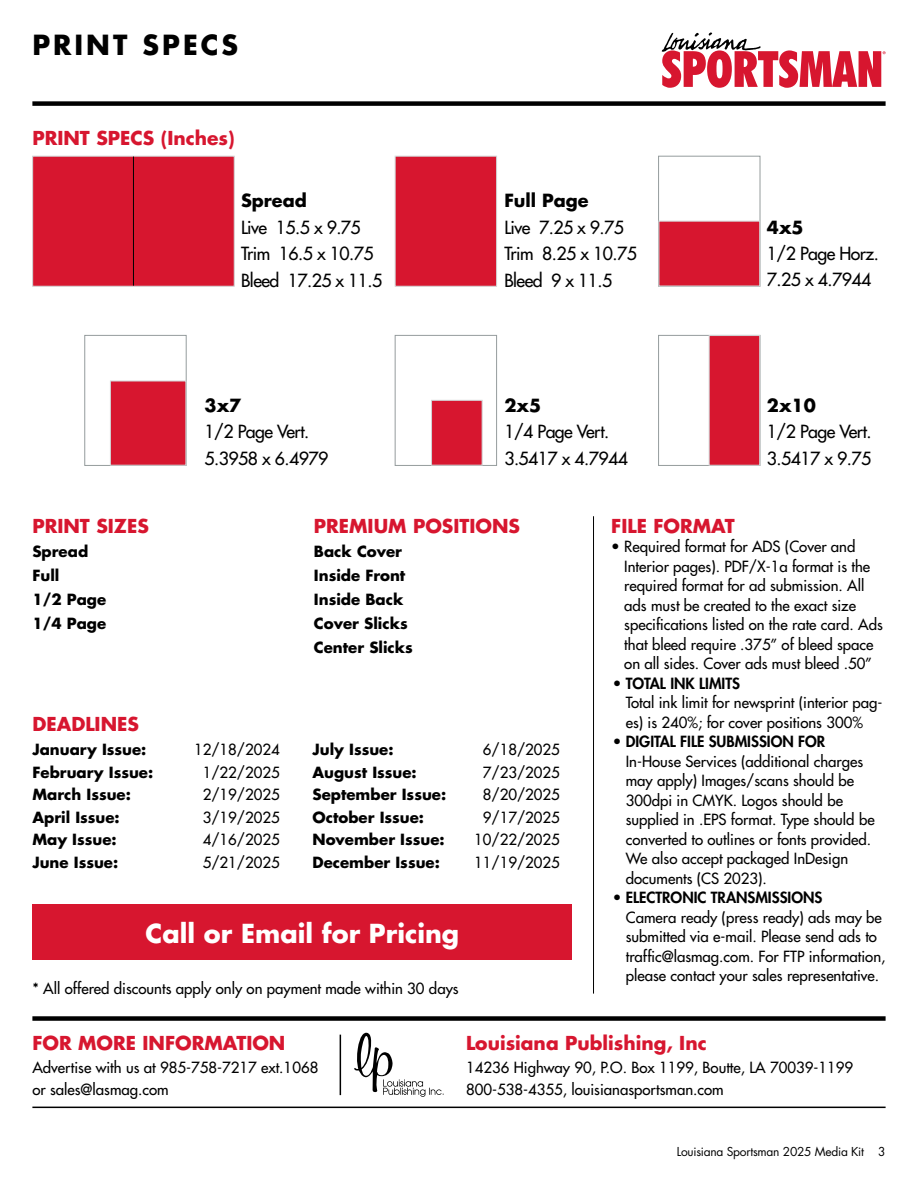
<style>
.page{position:relative;width:918px;height:1188px;background:#fff}
.page>*{position:absolute;margin:0;border:0;box-sizing:border-box;transform-origin:0 0}
.t1{font:700 27px "Futura Std";letter-spacing:.11em;color:#000}
.t2{font:700 25.5px "Futura Std";color:#fff}
.t3{font:700 18.75px "Futura Std";color:#d7162f}
.t4{font:500 17.7px/26.5px "Futura Std";letter-spacing:-.03em;color:#000}
.t5{font:700 17.7px "Futura Std";color:#000}
.t6{font:500 15px/19.5px "Futura Std";color:#000}
.t7{font:700 15px/24px "Futura Std";color:#000}
.t8{font:12px "Futura Std";letter-spacing:-.02em;color:#000}
.s1{font-weight:800}
</style>
<div class="page">
<svg style="left:662px;top:32px;width:224px;height:56px"></svg>
<div style="left:32px;top:101px;width:854px;height:5px;background:#000"></div>
<hr style="left:32px;top:1107px;width:854px;height:1px;background:#000">
<div style="left:32px;top:1016px;width:854px;height:5px;background:#000"></div>
<hr style="left:340px;top:1035px;width:1px;height:60px;background:#000">
<svg style="left:354px;top:1033px;width:89px;height:64px"></svg>
<div style="left:658px;top:335px;width:102px;height:131px;background:#fff;border:1px solid #959c9d"></div>
<div style="left:709px;top:335px;width:51px;height:130px;background:#d7162f;border:1px solid #d1d5d6"></div>
<div style="left:85px;top:335px;width:101px;height:131px;background:#fff;border:1px solid #959c9d"></div>
<div style="left:110px;top:381px;width:76px;height:84px;background:#d7162f"></div>
<div style="left:658px;top:156px;width:102px;height:130px;background:#fff;border:1px solid #959c9d"></div>
<div style="left:659px;top:221px;width:101px;height:65px;background:#d7162f;border:1px solid #d1d5d6"></div>
<div style="left:395px;top:156px;width:102px;height:130px;background:#d7162f;border:1px solid #d1d5d6"></div>
<div style="left:395px;top:335px;width:102px;height:131px;background:#fff;border:1px solid #959c9d"></div>
<div style="left:431px;top:400px;width:51px;height:65px;background:#d7162f;border:1px solid #d1d5d6"></div>
<div style="left:32px;top:156px;width:202px;height:130px;background:#d7162f;border:1px solid #d1d5d6"></div>
<hr style="left:133px;top:157px;width:1px;height:129px;background:#000">
<div style="left:32px;top:904px;width:540px;height:56px;background:#d7162f"></div>
<hr style="left:593px;top:516px;width:1px;height:478px;background:#000">
<h1 class="t1" style="left:32px;top:27px;width:207px">PRINT SPECS</h1>
<p class="t3" style="left:32px;top:126px;width:204px">PRINT SPECS (Inches)</p>
<p class="t5" style="left:241px;top:189px;width:67px">Spread</p>
<p class="t4" style="left:241px;top:214px;width:143px">Live 15.5 x 9.75<br>Trim 16.5 x 10.75<br>Bleed 17.25 x 11.5</p>
<p class="t5" style="left:205px;top:393px;width:38px">3x7</p>
<p class="t4" style="left:205px;top:418px;width:125px">1/2 Page Vert.<br>5.3958 x 6.4979</p>
<p class="t5" style="left:504px;top:189px;width:86px">Full Page</p>
<p class="t4" style="left:504px;top:214px;width:134px">Live 7.25 x 9.75<br>Trim 8.25 x 10.75<br>Bleed 9 x 11.5</p>
<p class="t5" style="left:504px;top:393px;width:38px">2x5</p>
<p class="t4" style="left:504px;top:418px;width:125px">1/4 Page Vert.<br>3.5417 x 4.7944</p>
<p class="t5" style="left:767px;top:215px;width:38px">4x5</p>
<p class="t4" style="left:767px;top:240px;width:113px">1/2 Page Horz.<br>7.25 x 4.7944</p>
<p class="t5" style="left:767px;top:393px;width:50px">2x10</p>
<p class="t4" style="left:767px;top:418px;width:106px">1/2 Page Vert.<br>3.5417 x 9.75</p>
<p class="t3" style="left:32px;top:513px;width:118px">PRINT SIZES</p>
<p class="t7" style="left:32px;top:539px;width:75px">Spread<br>Full<br>1/2 Page<br>1/4 Page</p>
<p class="t3" style="left:32px;top:711px;width:108px">DEADLINES</p>
<p class="t7" style="left:32px;top:738px;width:116px">January Issue:</p>
<p class="t6" style="left:194px;top:740px;width:87px">12/18/2024</p>
<p class="t7" style="left:32px;top:760px;width:122px">February Issue:</p>
<p class="t6" style="left:203px;top:763px;width:79px">1/22/2025</p>
<p class="t7" style="left:32px;top:783px;width:100px">March Issue:</p>
<p class="t6" style="left:203px;top:785px;width:79px">2/19/2025</p>
<p class="t7" style="left:32px;top:805px;width:89px">April Issue:</p>
<p class="t6" style="left:203px;top:808px;width:79px">3/19/2025</p>
<p class="t7" style="left:32px;top:828px;width:86px">May Issue:</p>
<p class="t6" style="left:203px;top:830px;width:79px">4/16/2025</p>
<p class="t7" style="left:32px;top:850px;width:87px">June Issue:</p>
<p class="t6" style="left:203px;top:853px;width:79px">5/21/2025</p>
<p class="t3" style="left:314px;top:513px;width:208px">PREMIUM POSITIONS</p>
<p class="t7" style="left:314px;top:539px;width:101px">Back Cover<br>Inside Front<br>Inside Back<br>Cover Slicks<br>Center Slicks</p>
<p class="t7" style="left:312px;top:738px;width:83px">July Issue:</p>
<p class="t6" style="left:483px;top:740px;width:79px">6/18/2025</p>
<p class="t7" style="left:312px;top:760px;width:106px">August Issue:</p>
<p class="t6" style="left:483px;top:763px;width:79px">7/23/2025</p>
<p class="t7" style="left:312px;top:783px;width:135px">September Issue:</p>
<p class="t6" style="left:483px;top:785px;width:79px">8/20/2025</p>
<p class="t7" style="left:312px;top:805px;width:113px">October Issue:</p>
<p class="t6" style="left:483px;top:808px;width:79px">9/17/2025</p>
<p class="t7" style="left:312px;top:828px;width:134px">November Issue:</p>
<p class="t6" style="left:474px;top:830px;width:87px">10/22/2025</p>
<p class="t7" style="left:312px;top:850px;width:129px">December Issue:</p>
<p class="t6" style="left:474px;top:853px;width:87px">11/19/2025</p>
<h2 class="t2" style="left:146px;top:916px;width:315px">Call or Email for Pricing</h2>
<p class="t6" style="left:32px;top:979px;width:428px">* All offered discounts apply only on payment made within 30 days</p>
<p class="t3" style="left:611px;top:513px;width:125px">FILE FORMAT</p>
<p class="t6" style="left:624px;top:537px;width:260px;text-indent:-13px">• Required format for ADS (Cover and Interior pages). PDF/X-1a format is the required format for ad submission. All ads must be created to the exact size specifications listed on the rate card. Ads that bleed require .375” of bleed space on all sides. Cover ads must bleed .50”</p>
<p class="t6" style="left:626px;top:673px;width:258px;text-indent:-13px">• <span class="s1">TOTAL INK LIMITS<br></span>Total ink limit for newsprint (interior pag&shy;es) is 240%; for cover positions 300%</p>
<p class="t6" style="left:626px;top:732px;width:250px;text-indent:-13px">• <span class="s1">DIGITAL FILE SUBMISSION FOR </span>In-House Services (additional charges may apply) Images/scans should be 300dpi in CMYK. Logos should be supplied in .EPS format. Type should be converted to outlines or fonts provided.<br>We also accept packaged InDesign documents (CS 2023).</p>
<p class="t6" style="left:626px;top:888px;width:261px;text-indent:-13px">• <span class="s1">ELECTRONIC TRANSMISSIONS<br></span>Camera ready (press ready) ads may be submitted via e-mail. Please send ads to traffic@lasmag.com. For FTP information, please contact your sales representative.</p>
<p class="t3" style="left:32px;top:1031px;width:255px">FOR MORE INFORMATION</p>
<p class="t6" style="left:32px;top:1056px;width:287px;line-height:22.5px">Advertise with us at 985-758-7217 ext.1068 or sales@lasmag.com</p>
<p class="t3" style="left:466px;top:1031px;width:242px">Louisiana Publishing, Inc</p>
<p class="t6" style="left:466px;top:1056px;width:389px;line-height:22.5px">14236 Highway 90, P.O. Box 1199, Boutte, LA 70039-1199<br>800-538-4355, louisianasportsman.com</p>
<p class="t8" style="left:677px;top:1144px;width:210px">Louisiana Sportsman 2025 Media Kit 3</p>
</div>
